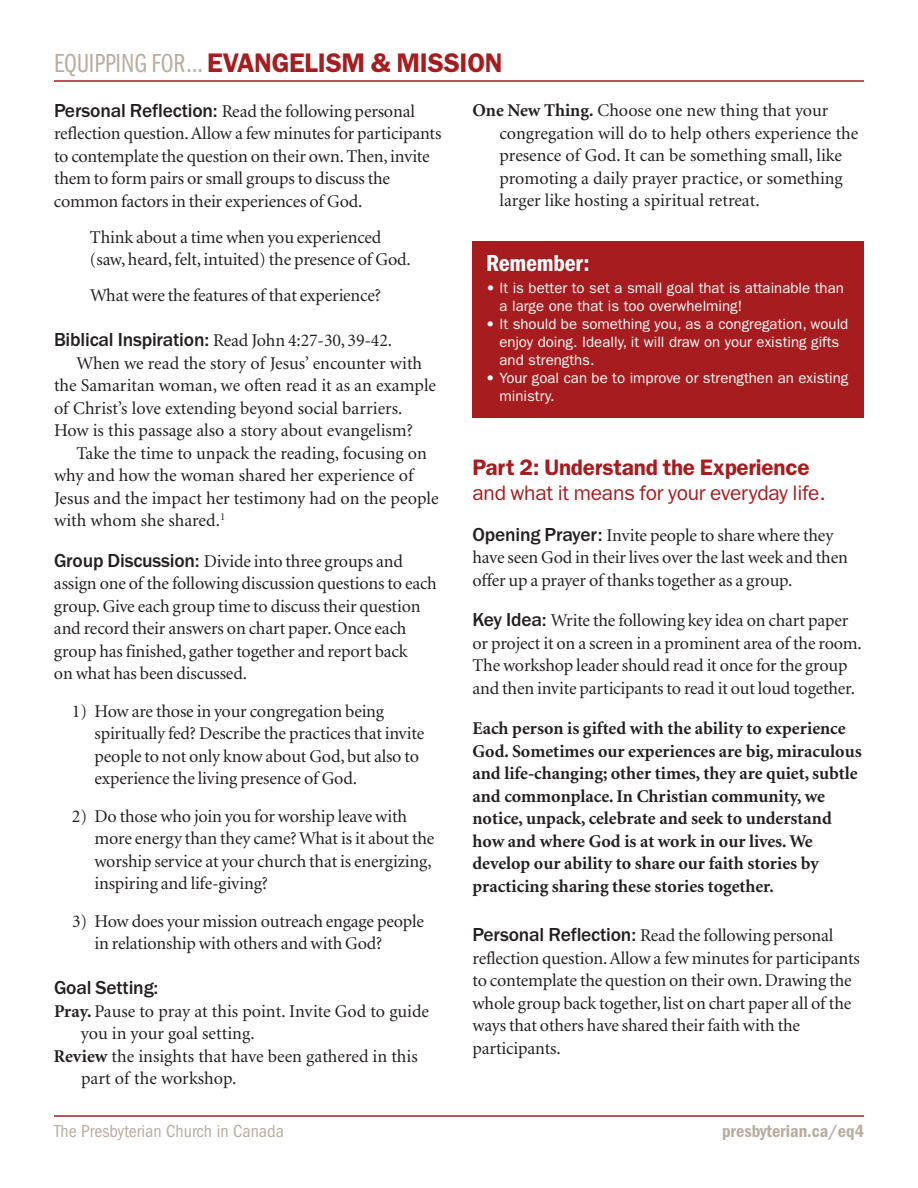
<style>
.page{position:relative;width:918px;height:1188px;background:#fff}
.page>*{position:absolute;margin:0;border:0;box-sizing:border-box;transform-origin:0 0}
.t1{font:600 27px "Franklin Gothic";letter-spacing:-.01em;color:#a61c1f}
.t2{font:600 condensed 24px "Franklin Gothic";letter-spacing:-.01em;color:#fff}
.t3{font:600 22.5px "Franklin Gothic";letter-spacing:-.01em;color:#a61c1f}
.t4{font:21px "Franklin Gothic";letter-spacing:-.01em;color:#a61c1f}
.t5{font:500 19.5px "Franklin Gothic";letter-spacing:-.01em;color:#231f20}
.t6{font:18px/22.5px "Minion";letter-spacing:-.01em;color:#231f20}
.t7{font:700 18px/22.5px "Minion";color:#231f20}
.t8{font:condensed 18px "Franklin Gothic";color:#b8ad9f}
.t9{font:600 condensed 18px "Franklin Gothic";color:#b8ad9f}
.t10{font:15px/18px "Franklin Gothic";color:#fff}
.s1{font-family:"Franklin Gothic Book Cmpr";font-weight:400;color:#b8ad9f}
.s2{font-family:"Franklin Gothic";font-weight:500;font-size:19.5px}
.s3{font-weight:700}
.s4{font-weight:800}
</style>
<div class="page">
<hr style="left:54px;top:1115px;width:810px;height:2px;background:#a61c1f">
<hr style="left:54px;top:80px;width:810px;height:2px;background:#a61c1f">
<div style="left:472px;top:242px;width:392px;height:176px;background:#a61c1f"></div>
<h1 class="t1" style="left:54px;top:54px;width:450px"><span class="s1">EQUIPPING FOR…</span> EVANGELISM &amp; MISSION</h1>
<p class="t6" style="left:54px;top:101px;width:389px"><span class="s2">Personal Reflection:</span> Read the following personal reflection question.Allow a few minutes for participants to contemplate the question on their own.Then,invite them to form pairs or small groups to discuss the common factors in their experiences of God.</p>
<p class="t6" style="left:90px;top:227px;width:322px">Think about a time when you experienced (saw,heard,felt,intuited) the presence of God.</p>
<p class="t6" style="left:90px;top:286px;width:292px">What were the features of that experience?</p>
<p class="t6" style="left:54px;top:331px;width:340px"><span class="s2">Biblical Inspiration:</span> Read John 4:27-30, 39-42.</p>
<p class="t6" style="left:77px;top:353px;width:347px">When we read the story of Jesus’ encounter with</p>
<p class="t6" style="left:54px;top:376px;width:384px">the Samaritan woman, we often read it as an example</p>
<p class="t6" style="left:54px;top:398px;width:350px">of Christ’s love extending beyond social barriers.</p>
<p class="t6" style="left:54px;top:421px;width:360px">How is this passage also a story about evangelism?</p>
<p class="t6" style="left:77px;top:443px;width:352px">Take the time to unpack the reading, focusing on</p>
<p class="t6" style="left:54px;top:466px;width:361px">why and how the woman shared her experience of</p>
<p class="t6" style="left:54px;top:488px;width:386px">Jesus and the impact her testimony had on the people</p>
<p class="t6" style="left:54px;top:511px;width:173px">with whom she shared.<sup>1</sup></p>
<p class="t6" style="left:54px;top:551px;width:384px"><span class="s2">Group Discussion:</span> Divide into three groups and assign one of the following discussion questions to each group.Give each group time to discuss their question and record their answers on chart paper.Once each group has finished, gather together and report back<br>on what has been discussed.</p>
<p class="t6" style="left:94px;top:701px;width:331px;text-indent:-22px">1) How are those in your congregation being spiritually fed? Describe the practices that invite people to not only know about God, but also to experience the living presence of God.</p>
<p class="t6" style="left:95px;top:806px;width:341px;text-indent:-23px">2) Do those who join you for worship leave with more energy than they came?What is it about the worship service at your church that is energizing, inspiring and life-giving?</p>
<p class="t6" style="left:95px;top:911px;width:331px;text-indent:-22px">3) How does your mission outreach engage people in relationship with others and with God?</p>
<p class="t5" style="left:54px;top:981px;width:106px">Goal Setting:</p>
<p class="t6" style="left:54px;top:1001px;width:377px"><span class="s3">Pray.</span> Pause to pray at this point. Invite God to guide</p>
<p class="t6" style="left:81px;top:1024px;width:175px">you in your goal setting.</p>
<p class="t6" style="left:54px;top:1046px;width:365px"><span class="s3">Review</span> the insights that have been gathered in this</p>
<p class="t6" style="left:81px;top:1069px;width:157px">part of the workshop.</p>
<p class="t6" style="left:500px;top:101px;width:360px;text-indent:-27px"><span class="s3">One New Thing.</span> Choose one new thing that your congregation will do to help others experience the presence of God. It can be something small, like promoting a daily prayer practice, or something larger like hosting a spiritual retreat.</p>
<h2 class="t2" style="left:486px;top:255px;width:105px">Remember:</h2>
<p class="t10" style="left:499px;top:281px;width:346px;text-indent:-13px"><span class="s4">•</span> It is better to set a small goal that is attainable than a large one that is too overwhelming!</p>
<p class="t10" style="left:499px;top:317px;width:350px;text-indent:-13px"><span class="s4">•</span> It should be something you, as a congregation, would enjoy doing. Ideally, it will draw on your existing gifts and strengths.</p>
<p class="t10" style="left:499px;top:371px;width:350px;text-indent:-13px"><span class="s4">•</span> Your goal can be to improve or strengthen an existing ministry.</p>
<p class="t3" style="left:472px;top:459px;width:339px">Part 2: Understand the Experience</p>
<p class="t4" style="left:472px;top:486px;width:355px">and what it means for your everyday life.</p>
<p class="t6" style="left:472px;top:525px;width:377px"><span class="s2">Opening Prayer:</span> Invite people to share where they have seen God in their lives over the last week and then offer up a prayer of thanks together as a group.</p>
<p class="t6" style="left:472px;top:611px;width:391px"><span class="s2">Key Idea:</span> Write the following key idea on chart paper or project it on a screen in a prominent area of the room.<br>The workshop leader should read it once for the group and then invite participants to read it out loud together.</p>
<p class="t7" style="left:472px;top:719px;width:391px">Each person is gifted with the ability to experience God. Sometimes our experiences are big, miraculous and life-changing; other times, they are quiet, subtle and commonplace. In Christian community, we notice, unpack, celebrate and seek to understand how and where God is at work in our lives.We develop our ability to share our faith stories by practicing sharing these stories together.</p>
<p class="t6" style="left:472px;top:926px;width:389px"><span class="s2">Personal Reflection:</span> Read the following personal reflection question.Allow a few minutes for participants to contemplate the question on their own.Drawing the whole group back together, list on chart paper all of the ways that others have shared their faith with the participants.</p>
<p class="t8" style="left:54px;top:1125px;width:232px">The Presbyterian Church in Canada</p>
<p class="t9" style="left:722px;top:1125px;width:143px">presbyterian.ca/eq4</p>
</div>
